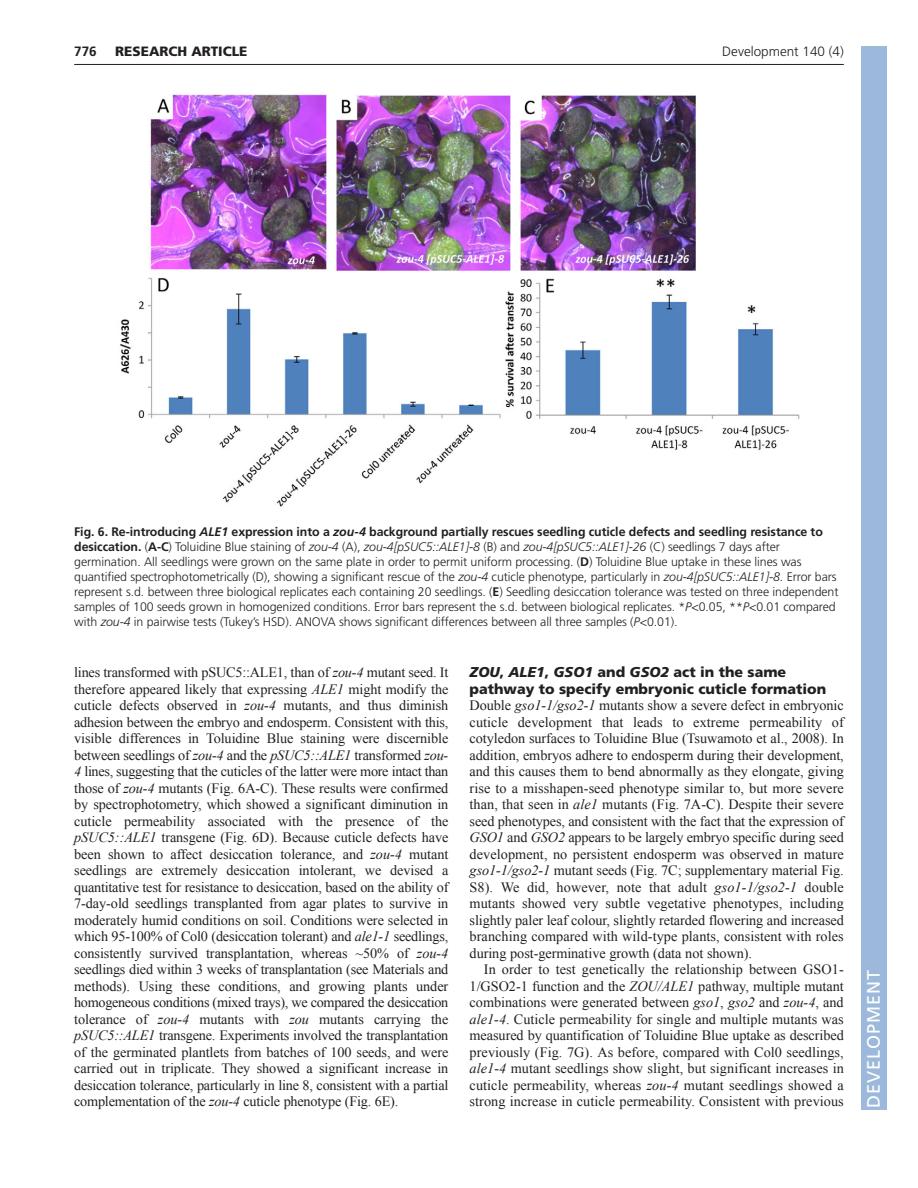
<style>
.page{position:relative;width:918px;height:1188px;background:#fff}
.page>*{position:absolute;margin:0;border:0;box-sizing:border-box;transform-origin:0 0}
.t1{font:18px "Frutiger LT Std";letter-spacing:.055em;color:#fff}
.t2{font:14.25px/16.5px "Times New Roman";letter-spacing:-.005em;color:#231f20;text-align:justify}
.t3{font:900 14.25px/16.5px "Frutiger LT Std";color:#231f20}
.t4{font:300 13.5px "Frutiger";color:#231f20}
.t5{font:900 13.5px "Frutiger LT Std";color:#231f20}
.t6{font:700 13.5px "Frutiger LT Std";color:#231f20}
.t7{font:300 12.3px/15px "Frutiger";letter-spacing:-.005em;color:#231f20}
.s1{font-weight:700}
.s2{font-weight:700;font-style:italic}
.s3{font-style:italic}
</style>
<div class="page">
<hr style="left:74px;top:64px;width:770px;height:1px;background:#231f20">
<img style="left:120px;top:94px;width:680px;height:413px">
<div style="left:861px;top:46px;width:25px;height:1064px;background:#9cb9db"></div>
<p class="t6" style="left:74px;top:46px;width:24px">776</p>
<p class="t5" style="left:115px;top:45px;width:134px">RESEARCH ARTICLE</p>
<p class="t4" style="left:722px;top:46px;width:123px">Development 140 (4)</p>
<p class="t7" style="left:74px;top:525px;width:766px"><span class="s1">Fig. 6. Re-introducing</span> <span class="s2">ALE1</span> <span class="s1">expression into a</span> <span class="s2">zou-4</span> <span class="s1">background partially rescues seedling cuticle defects and seedling resistance to desiccation.</span> (<span class="s1">A-C</span>) Toluidine Blue staining of <span class="s3">zou-4</span> (A), <span class="s3">zou-4[pSUC5::ALE1]-8</span> (B) and <span class="s3">zou-4[pSUC5::ALE1]-26</span> (C) seedlings 7 days after germination. All seedlings were grown on the same plate in order to permit uniform processing. (<span class="s1">D</span>) Toluidine Blue uptake in these lines was quantified spectrophotometrically (D), showing a significant rescue of the <span class="s3">zou-4</span> cuticle phenotype, particularly in <span class="s3">zou-4[pSUC5::ALE1]-8.</span> Error bars represent s.d. between three biological replicates each containing 20 seedlings. (<span class="s1">E</span>) Seedling desiccation tolerance was tested on three independent samples of 100 seeds grown in homogenized conditions. Error bars represent the s.d. between biological replicates. *<span class="s3">P</span>&lt;0.05, **<span class="s3">P</span>&lt;0.01 compared with <span class="s3">zou-4</span> in pairwise tests (Tukey’s HSD). ANOVA shows significant differences between all three samples (<span class="s3">P</span>&lt;0.01).</p>
<p class="t2" style="left:74px;top:664px;width:376px">lines transformed with pSUC5::ALE1, than of <span class="s3">zou-4</span> mutant seed. It therefore appeared likely that expressing <span class="s3">ALE1</span> might modify the cuticle defects observed in <span class="s3">zou-4</span> mutants, and thus diminish adhesion between the embryo and endosperm. Consistent with this, visible differences in Toluidine Blue staining were discernible between seedlings of <span class="s3">zou-4</span> and the <span class="s3">pSUC5::ALE1</span> transformed <span class="s3">zou-4</span> lines, suggesting that the cuticles of the latter were more intact than those of <span class="s3">zou-4</span> mutants (Fig. 6A-C). These results were confirmed by spectrophotometry, which showed a significant diminution in cuticle permeability associated with the presence of the <span class="s3">pSUC5::ALE1</span> transgene (Fig. 6D). Because cuticle defects have been shown to affect desiccation tolerance, and <span class="s3">zou-4</span> mutant seedlings are extremely desiccation intolerant, we devised a quantitative test for resistance to desiccation, based on the ability of 7-day-old seedlings transplanted from agar plates to survive in moderately humid conditions on soil. Conditions were selected in which 95-100% of Col0 (desiccation tolerant) and <span class="s3">ale1-1</span> seedlings, consistently survived transplantation, whereas ~50% of <span class="s3">zou-4 </span>seedlings died within 3 weeks of transplantation (see Materials and methods). Using these conditions, and growing plants under homogeneous conditions (mixed trays), we compared the desiccation tolerance of <span class="s3">zou-4</span> mutants with <span class="s3">zou</span> mutants carrying the <span class="s3">pSUC5::ALE1</span> transgene. Experiments involved the transplantation of the germinated plantlets from batches of 100 seeds, and were carried out in triplicate. They showed a significant increase in desiccation tolerance, particularly in line 8, consistent with a partial complementation of the <span class="s3">zou-4</span> cuticle phenotype (Fig. 6E).</p>
<p class="t3" style="left:470px;top:665px;width:358px"><span class="s3">ZOU</span>, <span class="s3">ALE1</span>, <span class="s3">GSO1</span> and <span class="s3">GSO2</span> act in the same pathway to specify embryonic cuticle formation</p>
<p class="t2" style="left:470px;top:697px;width:376px">Double <span class="s3">gso1-1/gso2-1</span> mutants show a severe defect in embryonic cuticle development that leads to extreme permeability of cotyledon surfaces to Toluidine Blue (Tsuwamoto et al., 2008). In addition, embryos adhere to endosperm during their development, and this causes them to bend abnormally as they elongate, giving rise to a misshapen-seed phenotype similar to, but more severe than, that seen in <span class="s3">ale1</span> mutants (Fig. 7A-C). Despite their severe seed phenotypes, and consistent with the fact that the expression of <span class="s3">GSO1</span> and <span class="s3">GSO2</span> appears to be largely embryo specific during seed development, no persistent endosperm was observed in mature <span class="s3">gso1-1/gso2-1</span> mutant seeds (Fig. 7C; supplementary material Fig.<br>S8). We did, however, note that adult <span class="s3">gso1-1/gso2-1</span> double mutants showed very subtle vegetative phenotypes, including slightly paler leaf colour, slightly retarded flowering and increased branching compared with wild-type plants, consistent with roles during post-germinative growth (data not shown).</p>
<p class="t2" style="left:470px;top:961px;width:376px;text-indent:14px">In order to test genetically the relationship between GSO1- 1/GSO2-1 function and the <span class="s3">ZOU/ALE1</span> pathway, multiple mutant combinations were generated between <span class="s3">gso1</span>, <span class="s3">gso2</span> and <span class="s3">zou-4</span>, and <span class="s3">ale1-4</span>. Cuticle permeability for single and multiple mutants was measured by quantification of Toluidine Blue uptake as described previously (Fig. 7G). As before, compared with Col0 seedlings, <span class="s3">ale1-4</span> mutant seedlings show slight, but significant increases in cuticle permeability, whereas <span class="s3">zou-4</span> mutant seedlings showed a strong increase in cuticle permeability. Consistent with previous</p>
<p class="t1" style="left:863px;top:1108px;width:140px;rotate:-90deg">DEVELOPMENT</p>
</div>
